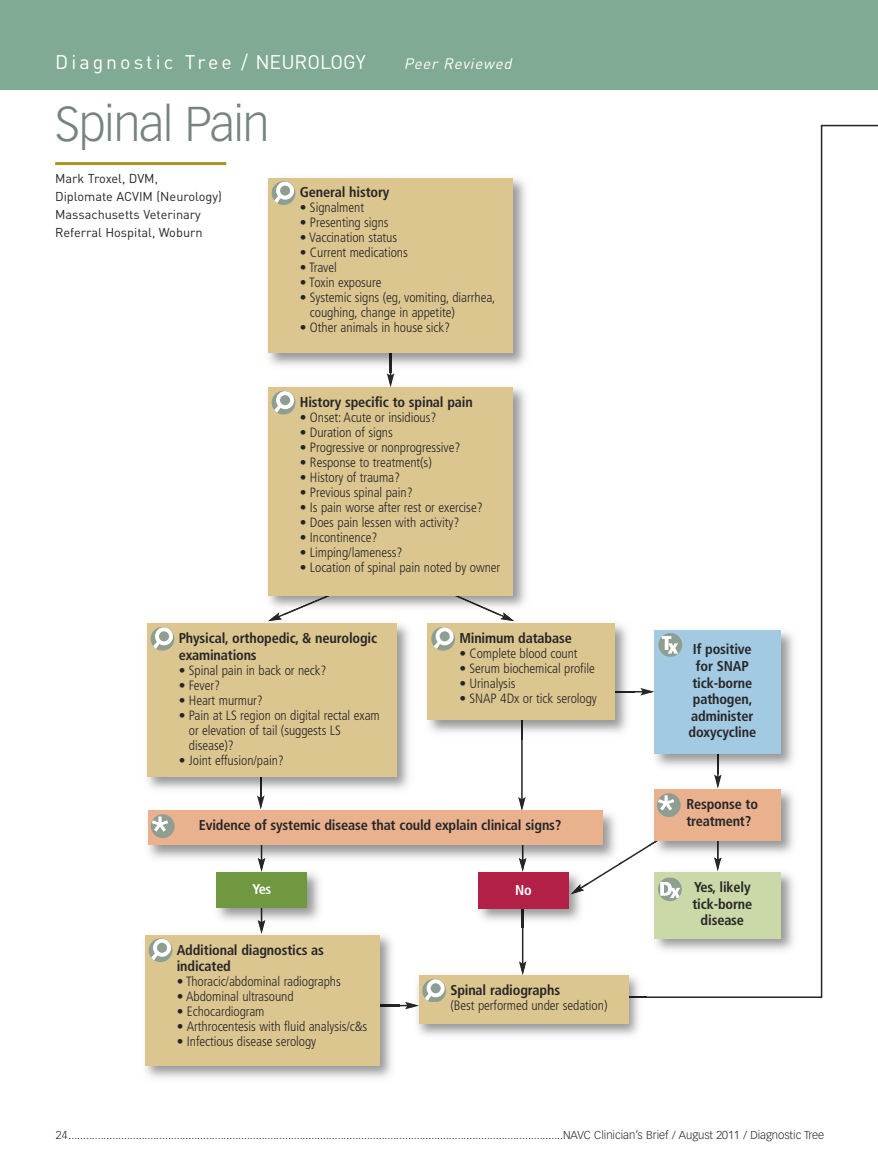
<style>
.page{position:relative;width:878px;height:1175px;background:#fff}
.page>*{position:absolute;margin:0;border:0;box-sizing:border-box;transform-origin:0 0}
.t1{font:300 48px "Vectora LT Std";letter-spacing:-.025em;color:#75857e}
.t2{font:19.5px "DIN";letter-spacing:.135em;color:#fff}
.t3{font:italic 15px "DIN";color:#fff}
.t4{font:700 condensed 14.25px/16.5px "Frutiger";letter-spacing:-.01em;color:#272627}
.t5{font:700 condensed 14.25px "Frutiger";color:#fff}
.t6{font:300 condensed 13.5px/15px "Frutiger";letter-spacing:-.005em;color:#272627}
.t7{font:12.75px/18px "DIN";color:#272627}
.t8{font:300 11.25px "Vectora LT Std";color:#272627}
</style>
<div class="page">
<hr style="left:367px;top:1004px;width:40px;height:2px;background:#272627">
<svg style="left:634px;top:124px;width:244px;height:874px"></svg>
<hr style="left:522px;top:889px;width:1px;height:75px;background:#272627">
<hr style="left:390px;top:322px;width:1px;height:54px;background:#272627">
<hr style="left:521px;top:713px;width:1px;height:86px;background:#272627">
<hr style="left:55px;top:162px;width:171px;height:3px;background:#a99325">
<div style="left:0;top:0;width:878px;height:90px;background:#80aa94"></div>
<img style="left:268px;top:178px;width:258px;height:194px">
<img style="left:390px;top:352px;width:1px;height:20px">
<div style="left:268px;top:178px;width:245px;height:174px;background:#dcc690"></div>
<svg style="left:272px;top:181px;width:23px;height:24px"></svg>
<img style="left:513px;top:387px;width:13px;height:220px">
<svg style="left:387px;top:373px;width:7px;height:14px"></svg>
<svg style="left:268px;top:566px;width:246px;height:50px"></svg>
<div style="left:268px;top:387px;width:245px;height:208px;background:#dcc690"></div>
<svg style="left:272px;top:391px;width:23px;height:23px"></svg>
<img style="left:147px;top:621px;width:262px;height:175px">
<img style="left:260px;top:777px;width:1px;height:18px">
<img style="left:268px;top:616px;width:14px;height:5px">
<div style="left:147px;top:623px;width:250px;height:154px;background:#dcc690"></div>
<svg style="left:151px;top:627px;width:23px;height:23px"></svg>
<img style="left:427px;top:621px;width:207px;height:118px">
<img style="left:615px;top:691px;width:19px;height:1px">
<svg style="left:521px;top:720px;width:1px;height:19px"></svg>
<img style="left:500px;top:616px;width:14px;height:5px">
<div style="left:428px;top:623px;width:187px;height:97px;background:#dcc690"></div>
<svg style="left:432px;top:627px;width:23px;height:23px"></svg>
<img style="left:648px;top:623px;width:152px;height:150px">
<svg style="left:640px;top:688px;width:14px;height:7px"></svg>
<img style="left:717px;top:754px;width:1px;height:19px">
<div style="left:654px;top:630px;width:126px;height:124px;background:#a2cae3"></div>
<svg style="left:658px;top:633px;width:24px;height:24px"></svg>
<svg style="left:661px;top:636px;width:17px;height:17px"></svg>
<img style="left:258px;top:844px;width:7px;height:14px">
<img style="left:519px;top:844px;width:7px;height:14px">
<svg style="left:257px;top:795px;width:7px;height:14px"></svg>
<svg style="left:518px;top:797px;width:7px;height:13px"></svg>
<div style="left:148px;top:810px;width:455px;height:34px;background:#e9b18d"></div>
<div style="left:151px;top:814px;width:23px;height:24px;background:#8e9e90;border-radius:50%"></div>
<svg style="left:152px;top:816px;width:16px;height:15px"></svg>
<img style="left:478px;top:872px;width:103px;height:55px">
<img style="left:522px;top:908px;width:1px;height:19px">
<svg style="left:519px;top:858px;width:7px;height:14px"></svg>
<div style="left:478px;top:872px;width:90px;height:36px;background:#b22047"></div>
<img style="left:216px;top:872px;width:104px;height:49px">
<img style="left:258px;top:908px;width:7px;height:12px">
<svg style="left:258px;top:858px;width:7px;height:14px"></svg>
<div style="left:217px;top:872px;width:90px;height:36px;background:#6f9840"></div>
<img style="left:145px;top:935px;width:254px;height:143px">
<img style="left:380px;top:1004px;width:19px;height:2px">
<svg style="left:258px;top:920px;width:7px;height:14px"></svg>
<div style="left:145px;top:934px;width:235px;height:131px;background:#dcc690"></div>
<svg style="left:149px;top:938px;width:23px;height:24px"></svg>
<img style="left:417px;top:967px;width:229px;height:69px">
<img style="left:628px;top:996px;width:18px;height:2px">
<svg style="left:519px;top:961px;width:7px;height:14px"></svg>
<div style="left:419px;top:975px;width:209px;height:49px;background:#dcc690"></div>
<svg style="left:405px;top:978px;width:41px;height:31px"></svg>
<img style="left:648px;top:782px;width:152px;height:78px">
<svg style="left:714px;top:774px;width:7px;height:14px"></svg>
<div style="left:654px;top:789px;width:126px;height:52px;background:#e9b18d"></div>
<div style="left:657px;top:793px;width:23px;height:24px;background:#8e9e90;border-radius:50%"></div>
<svg style="left:658px;top:795px;width:16px;height:15px"></svg>
<img style="left:648px;top:865px;width:152px;height:93px">
<svg style="left:714px;top:841px;width:7px;height:157px"></svg>
<div style="left:654px;top:872px;width:126px;height:67px;background:#cad9a7"></div>
<svg style="left:658px;top:877px;width:23px;height:24px"></svg>
<svg style="left:570px;top:818px;width:122px;height:80px"></svg>
<p class="t2" style="left:55px;top:51px;width:312px">Diagnostic Tree / NEUROLOGY</p>
<p class="t3" style="left:404px;top:55px;width:112px">Peer Reviewed</p>
<p class="t1" style="left:55px;top:104px;width:216px">Spinal Pain</p>
<p class="t7" style="left:55px;top:170px;width:168px">Mark Troxel, DVM,<br>Diplomate ACVIM (Neurology)<br>Massachusetts Veterinary<br>Referral Hospital, Woburn</p>
<p class="t4" style="left:300px;top:185px;width:91px">General history</p>
<p class="t6" style="left:300px;top:201px;width:66px">• Signalment</p>
<p class="t6" style="left:300px;top:216px;width:90px">• Presenting signs</p>
<p class="t6" style="left:300px;top:231px;width:99px">• Vaccination status</p>
<p class="t6" style="left:300px;top:246px;width:109px">• Current medications</p>
<p class="t6" style="left:300px;top:261px;width:39px">• Travel</p>
<p class="t6" style="left:300px;top:276px;width:83px">• Toxin exposure</p>
<p class="t6" style="left:310px;top:291px;width:187px;text-indent:-10px">• Systemic signs (eg, vomiting, diarrhea, coughing, change in appetite)</p>
<p class="t6" style="left:300px;top:321px;width:152px">• Other animals in house sick?</p>
<p class="t4" style="left:300px;top:395px;width:174px">History specific to spinal pain</p>
<p class="t6" style="left:300px;top:411px;width:138px">• Onset: Acute or insidious?</p>
<p class="t6" style="left:300px;top:426px;width:94px">• Duration of signs</p>
<p class="t6" style="left:300px;top:441px;width:162px">• Progressive or nonprogressive?</p>
<p class="t6" style="left:300px;top:456px;width:133px">• Response to treatment(s)</p>
<p class="t6" style="left:300px;top:471px;width:102px">• History of trauma?</p>
<p class="t6" style="left:300px;top:486px;width:114px">• Previous spinal pain?</p>
<p class="t6" style="left:300px;top:501px;width:184px">• Is pain worse after rest or exercise?</p>
<p class="t6" style="left:300px;top:516px;width:161px">• Does pain lessen with activity?</p>
<p class="t6" style="left:300px;top:531px;width:79px">• Incontinence?</p>
<p class="t6" style="left:300px;top:546px;width:104px">• Limping/lameness?</p>
<p class="t6" style="left:300px;top:561px;width:202px">• Location of spinal pain noted by owner</p>
<p class="t4" style="left:179px;top:631px;width:200px">Physical, orthopedic, &amp; neurologic examinations</p>
<p class="t6" style="left:179px;top:663px;width:149px">• Spinal pain in back or neck?</p>
<p class="t6" style="left:179px;top:678px;width:43px">• Fever?</p>
<p class="t6" style="left:179px;top:693px;width:86px">• Heart murmur?</p>
<p class="t6" style="left:189px;top:708px;width:192px;text-indent:-10px">• Pain at LS region on digital rectal exam or elevation of tail (suggests LS disease)?</p>
<p class="t6" style="left:179px;top:753px;width:107px">• Joint effusion/pain?</p>
<p class="t4" style="left:459px;top:631px;width:114px">Minimum database</p>
<p class="t6" style="left:459px;top:647px;width:120px">• Complete blood count</p>
<p class="t6" style="left:459px;top:662px;width:137px">• Serum biochemical profile</p>
<p class="t6" style="left:459px;top:677px;width:58px">• Urinalysis</p>
<p class="t6" style="left:459px;top:692px;width:139px">• SNAP 4Dx or tick serology</p>
<p class="t4" style="left:199px;top:818px;width:364px">Evidence of systemic disease that could explain clinical signs?</p>
<p class="t5" style="left:252px;top:883px;width:21px">Yes</p>
<p class="t5" style="left:515px;top:883px;width:18px">No</p>
<p class="t4" style="left:177px;top:942px;width:149px">Additional diagnostics as indicated</p>
<p class="t6" style="left:177px;top:974px;width:165px">• Thoracic/abdominal radiographs</p>
<p class="t6" style="left:177px;top:989px;width:118px">• Abdominal ultrasound</p>
<p class="t6" style="left:177px;top:1004px;width:89px">• Echocardiogram</p>
<p class="t6" style="left:177px;top:1019px;width:192px">• Arthrocentesis with fluid analysis/c&amp;s</p>
<p class="t6" style="left:177px;top:1034px;width:141px">• Infectious disease serology</p>
<p class="t4" style="left:450px;top:983px;width:111px">Spinal radiographs</p>
<p class="t6" style="left:450px;top:998px;width:159px">(Best performed under sedation)</p>
<p class="t4" style="left:688px;top:642px;width:69px;text-align:center">If positive for SNAP tick-borne pathogen, administer doxycycline</p>
<p class="t4" style="left:686px;top:797px;width:73px">Response to treatment?</p>
<p class="t4" style="left:692px;top:880px;width:61px;text-align:center">Yes, likely tick-borne disease</p>
<p class="t8" style="left:56px;top:1129px;width:769px">24.........................................................................................................................................................................NAVC Clinician’s Brief / August 2011 / Diagnostic Tree</p>
</div>
